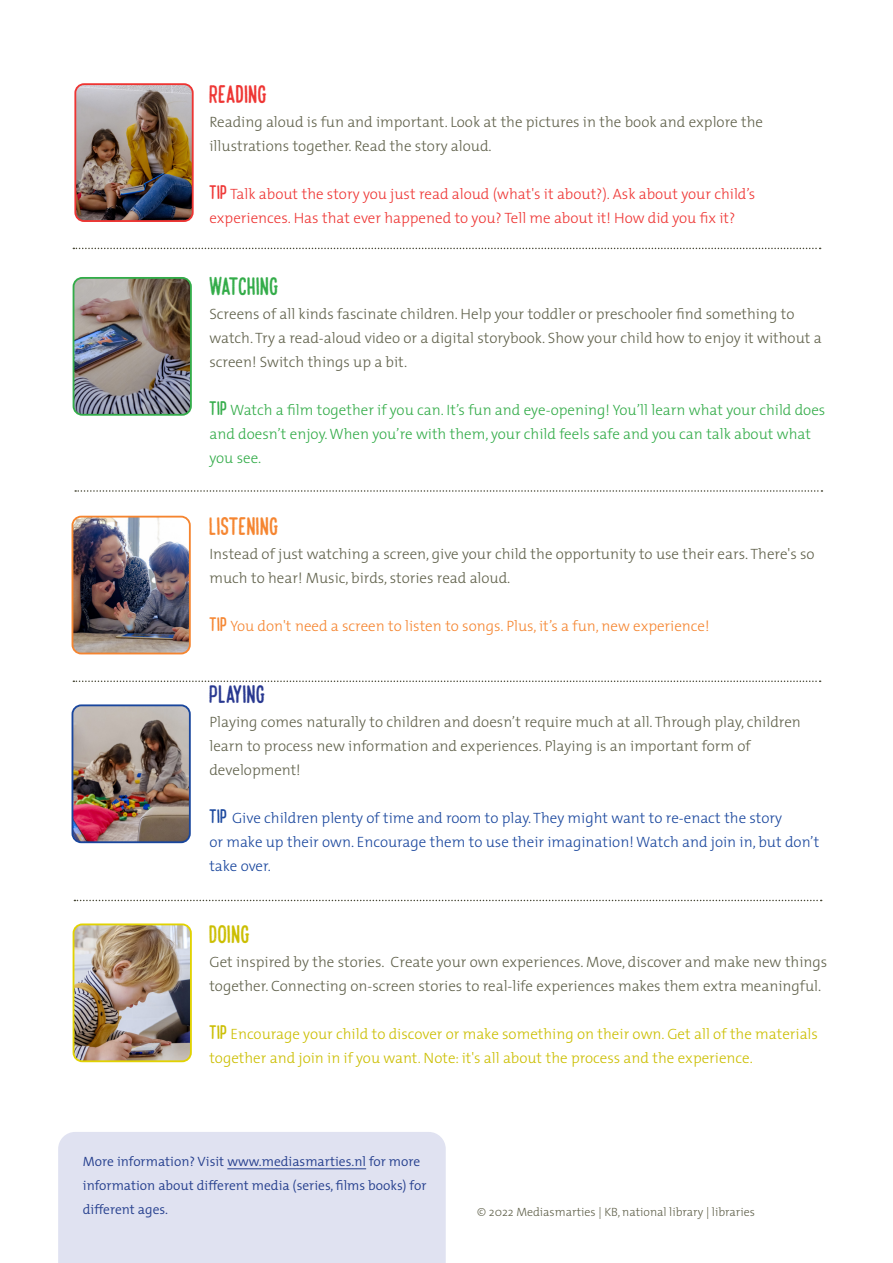
<style>
.page{position:relative;width:893px;height:1263px;background:#fff}
.page>*{position:absolute;margin:0;border:0;box-sizing:border-box;transform-origin:0 0}
.t1{font:19.5px "Caf Franoise";color:#f58530}
.t2{font:19.5px "Caf Franoise";color:#33ac49}
.t3{font:19.5px "Caf Franoise";color:#ee3533}
.t4{font:19.5px "Caf Franoise";color:#283890}
.t5{font:19.5px "Caf Franoise";color:#cbbe01}
.t6{font:300 15px/24px "The Mix";color:#60614b}
.t7{font:300 15px/24px "The Mix";color:#33ac49}
.t8{font:300 15px/24px "The Mix";color:#19469d}
.t9{font:300 15px/24px "The Mix";color:#cbbe01}
.t10{font:300 15px/24px "The Mix";color:#ee3533}
.t11{font:300 15px "The Mix";color:#f58530}
.t12{font:300 13.5px/24px "The Mix";color:#253f8e}
.t13{font:300 12px "The Mix";color:#60614b}
.s1{font-family:"Caf Franoise";font-weight:400}
</style>
<div class="page">
<svg style="left:74px;top:900px;width:748px;height:1px"></svg>
<svg style="left:73px;top:680px;width:748px;height:2px"></svg>
<svg style="left:75px;top:490px;width:747px;height:2px"></svg>
<svg style="left:73px;top:248px;width:748px;height:1px"></svg>
<div style="left:58px;top:1132px;width:388px;height:131px;background:#e0e2f1"></div>
<hr style="left:227px;top:1168px;width:139px;height:1px;background:#253f8e">
<img style="left:77px;top:86px;width:114px;height:133px">
<div style="left:74px;top:83px;width:120px;height:139px;border:2px solid #ee3533;border-radius:9px"></div>
<img style="left:74px;top:278px;width:115px;height:135px">
<div style="left:73px;top:277px;width:119px;height:139px;border:2px solid #33ac49;border-radius:9px"></div>
<img style="left:72px;top:517px;width:118px;height:136px">
<div style="left:72px;top:516px;width:119px;height:138px;border:2px solid #f58530;border-radius:9px"></div>
<img style="left:72px;top:707px;width:116px;height:135px">
<div style="left:72px;top:704px;width:119px;height:139px;border:2px solid #19469d;border-radius:9px"></div>
<img style="left:74px;top:926px;width:115px;height:135px">
<div style="left:73px;top:923px;width:119px;height:139px;border:2px solid #e1d201;border-radius:9px"></div>
<p class="t3" style="left:209px;top:79px;width:60px">READING</p>
<p class="t6" style="left:209px;top:110px;width:555px">Reading aloud is fun and important. Look at the pictures in the book and explore the illustrations together. Read the story aloud.</p>
<p class="t10" style="left:209px;top:182px;width:547px"><span class="s1">TIP</span> Talk about the story you just read aloud (what's it about?). Ask about your child’s experiences. Has that ever happened to you? Tell me about it! How did you fix it?</p>
<p class="t2" style="left:209px;top:271px;width:71px">WATCHING</p>
<p class="t6" style="left:209px;top:302px;width:614px">Screens of all kinds fascinate children. Help your toddler or preschooler find something to watch. Try a read-aloud video or a digital storybook. Show your child how to enjoy it without a screen! Switch things up a bit.</p>
<p class="t7" style="left:209px;top:398px;width:617px"><span class="s1">TIP</span> Watch a film together if you can. It’s fun and eye-opening! You’ll learn what your child does and doesn’t enjoy. When you’re with them, your child feels safe and you can talk about what you see.</p>
<p class="t1" style="left:209px;top:511px;width:71px">LISTENING</p>
<p class="t6" style="left:209px;top:542px;width:607px">Instead of just watching a screen, give your child the opportunity to use their ears. There's so much to hear! Music, birds, stories read aloud.</p>
<p class="t11" style="left:209px;top:616px;width:502px"><span class="s1">TIP</span> You don't need a screen to listen to songs. Plus, it’s a fun, new experience!</p>
<p class="t4" style="left:209px;top:679px;width:58px">PLAYING</p>
<p class="t6" style="left:209px;top:710px;width:593px">Playing comes naturally to children and doesn’t require much at all. Through play, children learn to process new information and experiences. Playing is an important form of development!</p>
<p class="t8" style="left:209px;top:806px;width:574px"><span class="s1">TIP</span> Give children plenty of time and room to play. They might want to re-enact the story</p>
<p class="t8" style="left:209px;top:830px;width:611px">or make up their own. Encourage them to use their imagination! Watch and join in, but don’t take over.</p>
<p class="t5" style="left:209px;top:919px;width:43px">DOING</p>
<p class="t6" style="left:209px;top:950px;width:619px">Get inspired by the stories. Create your own experiences. Move, discover and make new things together. Connecting on-screen stories to real-life experiences makes them extra meaningful.</p>
<p class="t9" style="left:209px;top:1022px;width:610px"><span class="s1">TIP</span> Encourage your child to discover or make something on their own. Get all of the materials together and join in if you want. Note: it's all about the process and the experience.</p>
<p class="t12" style="left:83px;top:1149px;width:339px">More information? Visit www.mediasmarties.nl for more</p>
<p class="t12" style="left:83px;top:1173px;width:345px">information about different media (series, films books) for different ages.</p>
<p class="t13" style="left:477px;top:1205px;width:279px">© 2022 Mediasmarties | KB, national library | libraries</p>
</div>
